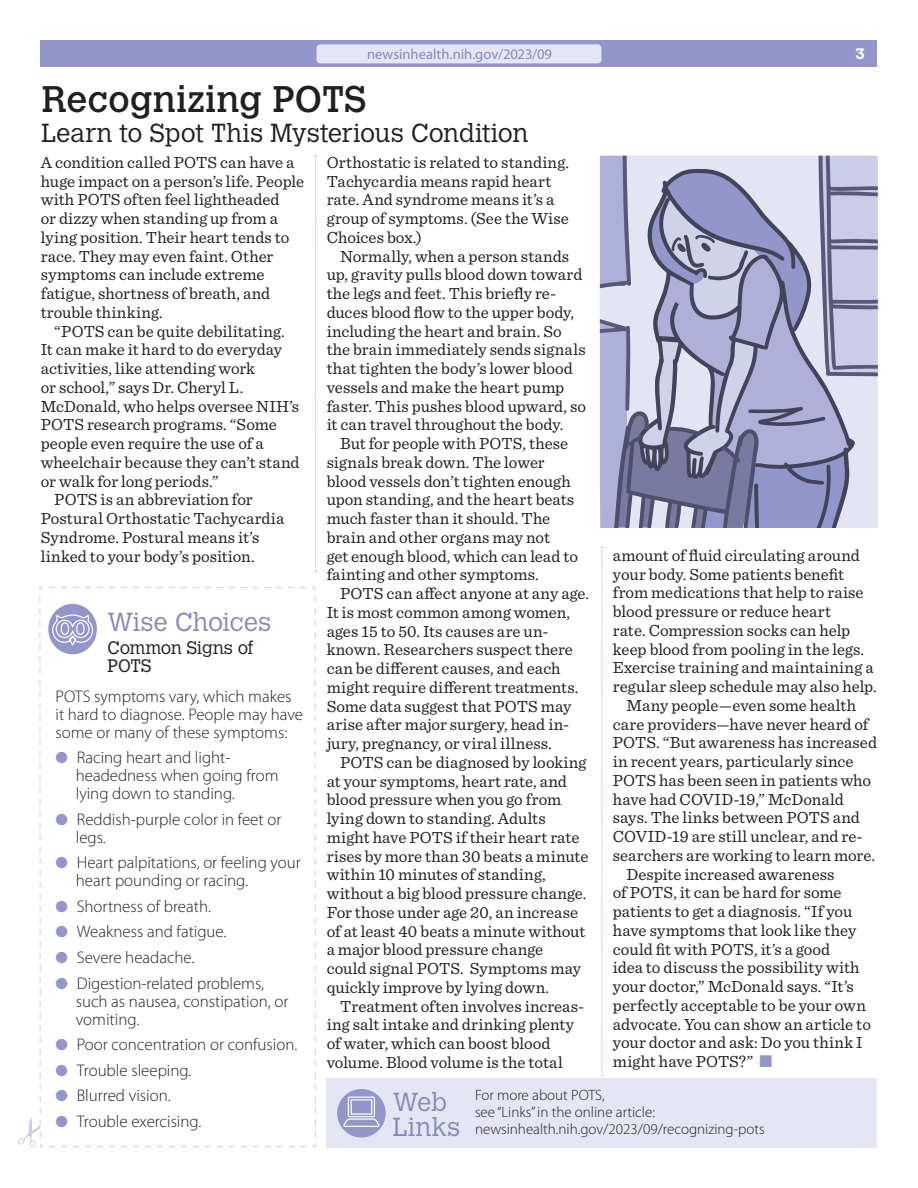
<style>
.page{position:relative;width:918px;height:1188px;background:#fff}
.page>*{position:absolute;margin:0;border:0;box-sizing:border-box;transform-origin:0 0}
.t1{font:36.75px "Calvert MT Std";color:#231f20}
.t2{font:300 25.8px "Calvert MT Std";color:#231f20}
.t3{font:300 25.8px/25.5px "Calvert MT Std";color:#868ab9}
.t4{font:300 18px/18.8px "Calvert MT Std";letter-spacing:-.01em;color:#231f20}
.t5{font:16.8px/18.8px "Sentinel";color:#231f20}
.t6{font:300 16.8px/18px "Myriad Pro";color:#231f20}
.t7{font:300 15px/17px "Myriad Pro";color:#231f20}
.t8{font:700 15px "Calvert MT Std";color:#fff}
.t9{font:14.7px "Myriad Pro";color:#868ab9}
.s1{color:#9396ca}
</style>
<div class="page">
<div style="left:40px;top:40px;width:838px;height:27px;background:#9396ca"></div>
<div style="left:317px;top:44px;width:284px;height:19px;background:#e5e6f3;border-radius:4px"></div>
<div style="left:326px;top:1079px;width:551px;height:69px;background:#e5e6f3"></div>
<div style="left:337px;top:1089px;width:49px;height:49px;background:#9396ca;border-radius:50%"></div>
<svg style="left:343px;top:1096px;width:37px;height:31px"></svg>
<div style="left:351px;top:1099px;width:21px;height:16px;border:1px solid #fff"></div>
<svg style="left:315px;top:156px;width:1px;height:416px"></svg>
<svg style="left:39px;top:587px;width:277px;height:560px"></svg>
<svg style="left:18px;top:597px;width:23px;height:550px"></svg>
<div style="left:48px;top:604px;width:49px;height:50px;background:#9396ca;border-radius:50%"></div>
<svg style="left:52px;top:614px;width:42px;height:33px"></svg>
<svg style="left:601px;top:547px;width:2px;height:529px"></svg>
<svg style="left:600px;top:156px;width:278px;height:372px;background:#a8aac7"></svg>
<p class="t9" style="left:367px;top:46px;width:186px">newsinhealth.nih.gov/2023/09</p>
<p class="t8" style="left:856px;top:44px;width:11px">3</p>
<h1 class="t1" style="left:41px;top:78px;width:327px">Recognizing POTS</h1>
<h2 class="t2" style="left:41px;top:119px;width:488px">Learn to Spot This Mysterious Condition</h2>
<p class="t5" style="left:41px;top:152px;width:265px">A condition called POTS can have a huge impact on a person’s life. People with POTS often feel lightheaded<br>or dizzy when standing up from a lying position. Their heart tends to race. They may even faint. Other symptoms can include extreme fatigue, shortness of breath, and trouble thinking.</p>
<p class="t5" style="left:54px;top:321px;width:232px">“POTS can be quite debilitating.</p>
<p class="t5" style="left:41px;top:339px;width:243px">It can make it hard to do everyday</p>
<p class="t5" style="left:41px;top:358px;width:216px">activities, like attending work</p>
<p class="t5" style="left:41px;top:377px;width:204px">or school,” says Dr. Cheryl L.</p>
<p class="t5" style="left:41px;top:396px;width:260px">McDonald, who helps oversee NIH’s</p>
<p class="t5" style="left:41px;top:414px;width:238px">POTS research programs. “Some</p>
<p class="t5" style="left:41px;top:433px;width:224px">people even require the use of a</p>
<p class="t5" style="left:41px;top:452px;width:260px">wheelchair because they can’t stand</p>
<p class="t5" style="left:41px;top:471px;width:180px">or walk for long periods.”</p>
<p class="t5" style="left:54px;top:489px;width:200px">POTS is an abbreviation for</p>
<p class="t5" style="left:41px;top:508px;width:245px">Postural Orthostatic Tachycardia</p>
<p class="t5" style="left:41px;top:527px;width:220px">Syndrome. Postural means it’s</p>
<p class="t5" style="left:41px;top:546px;width:215px">linked to your body’s position.</p>
<p class="t5" style="left:327px;top:152px;width:244px">Orthostatic is related to standing.<br>Tachycardia means rapid heart rate. And syndrome means it’s a group of symptoms. (See the Wise<br>Choices box.)</p>
<p class="t5" style="left:327px;top:246px;width:261px;text-indent:14px">Normally, when a person stands up, gravity pulls blood down toward the legs and feet. This briefly re&shy;duces blood flow to the upper body, including the heart and brain. So the brain immediately sends signals that tighten the body’s lower blood vessels and make the heart pump faster. This pushes blood upward, so it can travel throughout the body.</p>
<p class="t5" style="left:327px;top:433px;width:253px;text-indent:14px">But for people with POTS, these signals break down. The lower blood vessels don’t tighten enough upon standing, and the heart beats much faster than it should. The brain and other organs may not<br>get enough blood, which can lead to fainting and other symptoms.</p>
<p class="t5" style="left:327px;top:583px;width:264px;text-indent:14px">POTS can affect anyone at any age.<br>It is most common among women, ages 15 to 50. Its causes are un&shy;known. Researchers suspect there can be different causes, and each might require different treatments.<br>Some data suggest that POTS may arise after major surgery, head in&shy;jury, pregnancy, or viral illness.</p>
<p class="t5" style="left:327px;top:752px;width:263px;text-indent:14px">POTS can be diagnosed by looking at your symptoms, heart rate, and blood pressure when you go from lying down to standing. Adults might have POTS if their heart rate rises by more than 30 beats a minute within 10 minutes of standing, without a big blood pressure change.<br>For those under age 20, an increase of at least 40 beats a minute without a major blood pressure change<br>could signal POTS. Symptoms may quickly improve by lying down.</p>
<p class="t5" style="left:327px;top:996px;width:259px;text-indent:14px">Treatment often involves increas&shy;ing salt intake and drinking plenty of water, which can boost blood volume. Blood volume is the total</p>
<p class="t5" style="left:613px;top:545px;width:248px">amount of fluid circulating around</p>
<p class="t5" style="left:613px;top:564px;width:233px">your body. Some patients benefit</p>
<p class="t5" style="left:613px;top:582px;width:252px">from medications that help to raise</p>
<p class="t5" style="left:613px;top:601px;width:220px">blood pressure or reduce heart</p>
<p class="t5" style="left:613px;top:620px;width:239px">rate. Compression socks can help</p>
<p class="t5" style="left:613px;top:639px;width:253px">keep blood from pooling in the legs.</p>
<p class="t5" style="left:613px;top:657px;width:262px">Exercise training and maintaining a</p>
<p class="t5" style="left:613px;top:676px;width:265px">regular sleep schedule may also help.</p>
<p class="t5" style="left:626px;top:695px;width:231px">Many people—even some health</p>
<p class="t5" style="left:613px;top:714px;width:257px">care providers—have never heard of</p>
<p class="t5" style="left:613px;top:732px;width:266px">POTS. “But awareness has increased</p>
<p class="t5" style="left:613px;top:751px;width:242px">in recent years, particularly since</p>
<p class="t5" style="left:613px;top:770px;width:260px">POTS has been seen in patients who</p>
<p class="t5" style="left:613px;top:789px;width:233px">have had COVID-19,” McDonald</p>
<p class="t5" style="left:613px;top:807px;width:249px">says. The links between POTS and</p>
<p class="t5" style="left:613px;top:826px;width:251px">COVID-19 are still unclear, and re-</p>
<p class="t5" style="left:613px;top:845px;width:264px">searchers are working to learn more.</p>
<p class="t5" style="left:626px;top:864px;width:210px">Despite increased awareness</p>
<p class="t5" style="left:613px;top:882px;width:230px">of POTS, it can be hard for some</p>
<p class="t5" style="left:613px;top:901px;width:241px">patients to get a diagnosis. “If you</p>
<p class="t5" style="left:613px;top:920px;width:245px">have symptoms that look like they</p>
<p class="t5" style="left:613px;top:939px;width:219px">could fit with POTS, it’s a good</p>
<p class="t5" style="left:613px;top:957px;width:248px">idea to discuss the possibility with</p>
<p class="t5" style="left:613px;top:976px;width:243px">your doctor,” McDonald says. “It’s</p>
<p class="t5" style="left:613px;top:995px;width:255px">perfectly acceptable to be your own</p>
<p class="t5" style="left:613px;top:1014px;width:260px">advocate. You can show an article to</p>
<p class="t5" style="left:613px;top:1032px;width:251px">your doctor and ask: Do you think I</p>
<p class="t5" style="left:613px;top:1051px;width:161px">might have POTS?” <span class="s1">■</span></p>
<h2 class="t3" style="left:108px;top:609px;width:165px">Wise Choices</h2>
<p class="t4" style="left:108px;top:638px;width:147px">Common Signs of<br>POTS</p>
<p class="t6" style="left:56px;top:687px;width:249px">POTS symptoms vary, which makes it hard to diagnose. People may have some or many of these symptoms:</p>
<p class="t6" style="left:76px;top:749px;width:204px;text-indent:-20px"><span class="s1">●</span> Racing heart and light&shy;headedness when going from lying down to standing.</p>
<p class="t6" style="left:76px;top:810px;width:207px;text-indent:-20px"><span class="s1">●</span> Reddish-purple color in feet or legs.</p>
<p class="t6" style="left:76px;top:854px;width:226px;text-indent:-20px"><span class="s1">●</span> Heart palpitations, or feeling your heart pounding or racing.</p>
<p class="t6" style="left:56px;top:898px;width:157px"><span class="s1">●</span> Shortness of breath.</p>
<p class="t6" style="left:56px;top:923px;width:172px"><span class="s1">●</span> Weakness and fatigue.</p>
<p class="t6" style="left:56px;top:949px;width:141px"><span class="s1">●</span> Severe headache.</p>
<p class="t6" style="left:76px;top:974px;width:214px;text-indent:-20px"><span class="s1">●</span> Digestion-related problems, such as nausea, constipation, or vomiting.</p>
<p class="t6" style="left:56px;top:1036px;width:243px"><span class="s1">●</span> Poor concentration or confusion.</p>
<p class="t6" style="left:56px;top:1061px;width:137px"><span class="s1">●</span> Trouble sleeping.</p>
<p class="t6" style="left:56px;top:1087px;width:117px"><span class="s1">●</span> Blurred vision.</p>
<p class="t6" style="left:56px;top:1112px;width:147px"><span class="s1">●</span> Trouble exercising.</p>
<p class="t7" style="left:475px;top:1087px;width:291px">For more about POTS,<br>see “Links” in the online article: newsinhealth.nih.gov/2023/09/recognizing-pots</p>
<h2 class="t3" style="left:393px;top:1090px;width:69px">Web<br>Links</h2>
</div>
